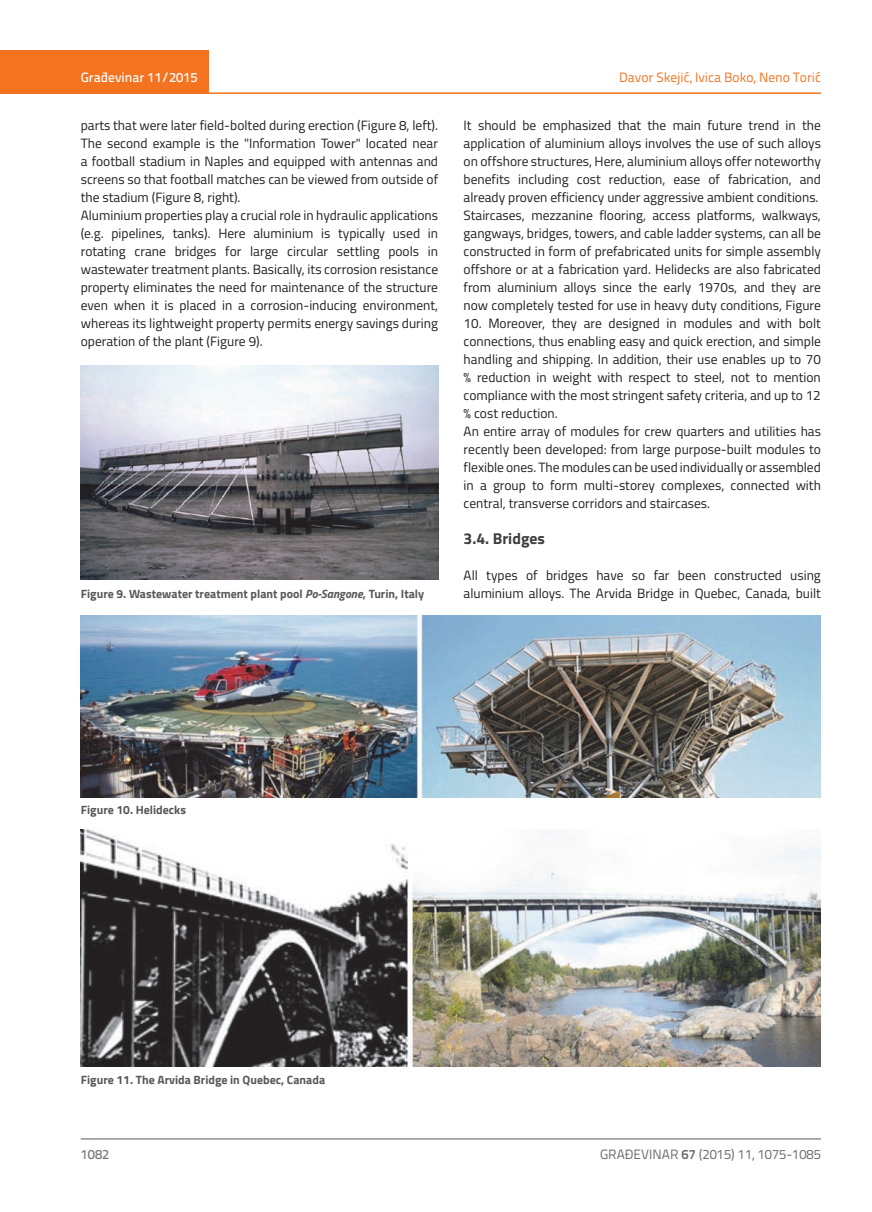
<style>
.page{position:relative;width:872px;height:1212px;background:#fff}
.page>*{position:absolute;margin:0;border:0;box-sizing:border-box;transform-origin:0 0}
.t1{font:700 15.75px "Titillium";color:#3e3e3f}
.t2{font:13.5px/18px "Titillium";color:#231f20}
.t3{font:13.5px "Titillium Text 22 L";color:#f47321}
.t4{font:13.5px "Titillium Text 22 L";color:#6c6d70}
.t5{font:500 13.5px "Titillium Text 22 L";color:#fff}
.t6{font:500 13.5px "Titillium Text 22 L";color:#787a7d}
.t7{font:700 12px "Titillium";color:#57585a}
.s1{font-style:italic}
.s2{font-weight:700}
</style>
<div class="page">
<div style="left:0;top:50px;width:208px;height:44px;background:#f47321"></div>
<hr style="left:0;top:92px;width:821px;height:2px;background:#f47321">
<hr style="left:81px;top:1139px;width:740px;height:1px;background:#57585a">
<img style="left:81px;top:365px;width:357px;height:215px">
<img style="left:81px;top:616px;width:740px;height:181px">
<img style="left:81px;top:830px;width:740px;height:236px">
<p class="t5" style="left:81px;top:67px;width:118px">Građevinar 11/2015</p>
<p class="t2" style="left:81px;top:115px;width:359px">parts that were later field-bolted during erection (Figure 8, left).<br>The second example is the "Information Tower" located near a football stadium in Naples and equipped with antennas and screens so that football matches can be viewed from outside of the stadium (Figure 8, right).<br>Aluminium properties play a crucial role in hydraulic applications (e.g. pipelines, tanks). Here aluminium is typically used in rotating crane bridges for large circular settling pools in wastewater treatment plants. Basically, its corrosion resistance property eliminates the need for maintenance of the structure even when it is placed in a corrosion-inducing environment, whereas its lightweight property permits energy savings during operation of the plant (Figure 9).</p>
<p class="t7" style="left:81px;top:584px;width:345px">Figure 9. Wastewater treatment plant pool <span class="s1">Po-Sangone</span>, Turin, Italy</p>
<p class="t3" style="left:619px;top:68px;width:203px">Davor Skejić, Ivica Boko, Neno Torić</p>
<p class="t2" style="left:463px;top:115px;width:359px">It should be emphasized that the main future trend in the application of aluminium alloys involves the use of such alloys on offshore structures, Here, aluminium alloys offer noteworthy benefits including cost reduction, ease of fabrication, and already proven efficiency under aggressive ambient conditions.<br>Staircases, mezzanine flooring, access platforms, walkways, gangways, bridges, towers, and cable ladder systems, can all be constructed in form of prefabricated units for simple assembly offshore or at a fabrication yard. Helidecks are also fabricated from aluminium alloys since the early 1970s, and they are now completely tested for use in heavy duty conditions, Figure</p>
<p class="t2" style="left:463px;top:313px;width:359px">10. Moreover, they are designed in modules and with bolt connections, thus enabling easy and quick erection, and simple handling and shipping. In addition, their use enables up to 70 % reduction in weight with respect to steel, not to mention compliance with the most stringent safety criteria, and up to 12 % cost reduction.<br>An entire array of modules for crew quarters and utilities has recently been developed: from large purpose-built modules to flexible ones. The modules can be used individually or assembled in a group to form multi-storey complexes, connected with central, transverse corridors and staircases.</p>
<p class="t1" style="left:463px;top:526px;width:83px">3.4. Bridges</p>
<p class="t2" style="left:463px;top:565px;width:359px">All types of bridges have so far been constructed using aluminium alloys. The Arvida Bridge in Quebec, Canada, built</p>
<p class="t7" style="left:81px;top:801px;width:107px">Figure 10. Helidecks</p>
<p class="t7" style="left:81px;top:1071px;width:246px">Figure 11. The Arvida Bridge in Quebec, Canada</p>
<p class="t6" style="left:81px;top:1144px;width:30px">1082</p>
<p class="t4" style="left:600px;top:1144px;width:222px">GRAĐEVINAR <span class="s2">67</span> (2015) 11, 1075-1085</p>
</div>
